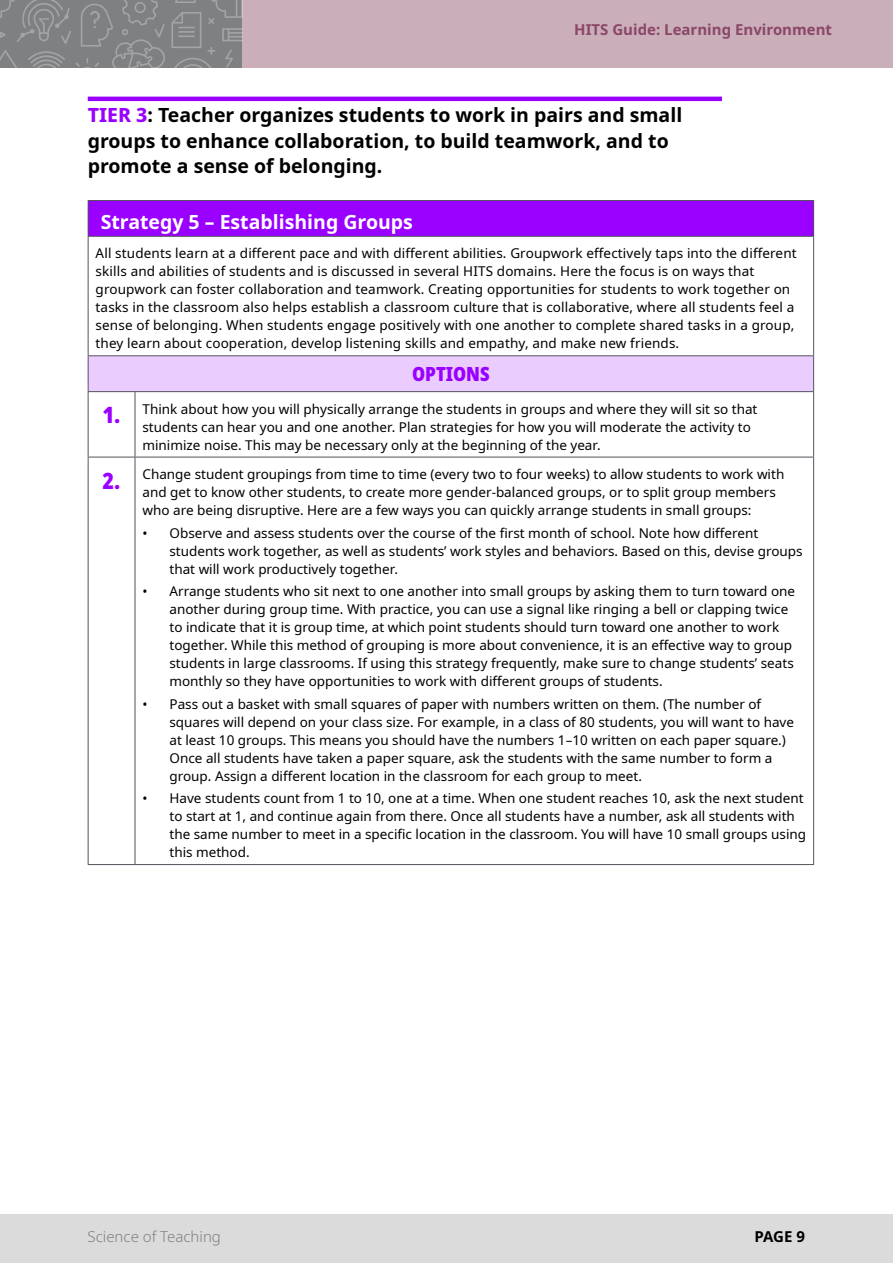
<style>
.page{position:relative;width:893px;height:1263px;background:#fff}
.page>*{position:absolute;margin:0;border:0;box-sizing:border-box;transform-origin:0 0}
.Table_Body{font:900 condensed 22.5px "Noto Sans";color:#90f}
.Teier{font:700 19.5px/25.5px "Noto Sans";color:#000}
.Table_Body-2{font:700 19.5px "Noto Sans";color:#fff}
.Table_Body-3{font:900 condensed 19.5px "Noto Sans";color:#90f}
.t1{font:700 15px "Noto Sans";color:#8b4768}
.t2{font:300 15px "Noto Sans";color:#7f8081}
.t3{font:700 15px "Noto Sans";color:#000}
.Table_Body-4{font:13.5px/18px "Noto Sans";color:#000}
.s1{font-weight:800;color:#90f}
</style>
<div class="page">
<div style="left:0;top:0;width:893px;height:67px;background:#caaeb9"></div>
<svg style="left:0;top:0;width:242px;height:67px"></svg>
<div style="left:0;top:1214px;width:893px;height:49px;background:#dcdbdc"></div>
<hr style="left:88px;top:97px;width:634px;height:4px;background:#90f">
<div style="left:88px;top:200px;width:726px;height:36px;background:#90f"></div>
<svg style="left:89px;top:392px;width:724px;height:472px"></svg>
<div style="left:88px;top:356px;width:726px;height:36px;background:#ebccff"></div>
<hr style="left:88px;top:200px;width:47px;height:1px;background:#52555b">
<hr style="left:88px;top:201px;width:1px;height:35px;background:#52555b">
<hr style="left:135px;top:200px;width:679px;height:1px;background:#52555b">
<hr style="left:813px;top:201px;width:1px;height:35px;background:#52555b">
<hr style="left:88px;top:236px;width:47px;height:1px;background:#52555b">
<hr style="left:88px;top:237px;width:1px;height:118px;background:#52555b">
<hr style="left:135px;top:236px;width:679px;height:1px;background:#52555b">
<hr style="left:813px;top:237px;width:1px;height:118px;background:#52555b">
<hr style="left:88px;top:355px;width:47px;height:1px;background:#52555b">
<hr style="left:88px;top:356px;width:1px;height:35px;background:#52555b">
<hr style="left:135px;top:355px;width:679px;height:1px;background:#52555b">
<hr style="left:813px;top:356px;width:1px;height:35px;background:#52555b">
<hr style="left:88px;top:391px;width:47px;height:1px;background:#52555b">
<hr style="left:88px;top:392px;width:1px;height:65px;background:#52555b">
<hr style="left:135px;top:391px;width:679px;height:1px;background:#52555b">
<hr style="left:135px;top:392px;width:1px;height:65px;background:#52555b">
<hr style="left:813px;top:392px;width:1px;height:65px;background:#52555b">
<hr style="left:88px;top:457px;width:47px;height:1px;background:#52555b">
<hr style="left:88px;top:457px;width:1px;height:407px;background:#52555b">
<hr style="left:135px;top:457px;width:679px;height:1px;background:#52555b">
<hr style="left:135px;top:457px;width:1px;height:407px;background:#52555b">
<hr style="left:813px;top:457px;width:1px;height:407px;background:#52555b">
<hr style="left:88px;top:864px;width:47px;height:1px;background:#52555b">
<hr style="left:135px;top:864px;width:679px;height:1px;background:#52555b">
<p class="t1" style="left:574px;top:19px;width:259px">HITS Guide: Learning Environment</p>
<p class="Teier" style="left:88px;top:103px;width:596px"><span class="s1">TIER 3</span>: Teacher organizes students to work in pairs and small groups to enhance collaboration, to build teamwork, and to promote a sense of belonging.</p>
<p class="Table_Body-2" style="left:101px;top:208px;width:314px">Strategy 5 – Establishing Groups</p>
<p class="Table_Body-4" style="left:96px;top:245px;width:703px">All students learn at a different pace and with different abilities. Groupwork effectively taps into the different skills and abilities of students and is discussed in several HITS domains. Here the focus is on ways that groupwork can foster collaboration and teamwork. Creating opportunities for students to work together on tasks in the classroom also helps establish a classroom culture that is collaborative, where all students feel a sense of belonging. When students engage positively with one another to complete shared tasks in a group, they learn about cooperation, develop listening skills and empathy, and make new friends.</p>
<p class="Table_Body-3" style="left:412px;top:359px;width:79px">OPTIONS</p>
<p class="Table_Body" style="left:103px;top:398px;width:20px">1.</p>
<p class="Table_Body-4" style="left:142px;top:400px;width:616px">Think about how you will physically arrange the students in groups and where they will sit so that students can hear you and one another. Plan strategies for how you will moderate the activity to minimize noise. This may be necessary only at the beginning of the year.</p>
<p class="Table_Body" style="left:103px;top:463px;width:20px">2.</p>
<p class="Table_Body-4" style="left:142px;top:465px;width:643px">Change student groupings from time to time (every two to four weeks) to allow students to work with and get to know other students, to create more gender-balanced groups, or to split group members who are being disruptive. Here are a few ways you can quickly arrange students in small groups:</p>
<p class="Table_Body-4" style="left:170px;top:524px;width:635px;text-indent:-27px">• Observe and assess students over the course of the first month of school. Note how different students work together, as well as students’ work styles and behaviors. Based on this, devise groups that will work productively together.</p>
<p class="Table_Body-4" style="left:170px;top:582px;width:627px;text-indent:-27px">• Arrange students who sit next to one another into small groups by asking them to turn toward one another during group time. With practice, you can use a signal like ringing a bell or clapping twice to indicate that it is group time, at which point students should turn toward one another to work together. While this method of grouping is more about convenience, it is an effective way to group students in large classrooms. If using this strategy frequently, make sure to change students’ seats monthly so they have opportunities to work with different groups of students.</p>
<p class="Table_Body-4" style="left:170px;top:695px;width:626px;text-indent:-27px">• Pass out a basket with small squares of paper with numbers written on them. (The number of squares will depend on your class size. For example, in a class of 80 students, you will want to have at least 10 groups. This means you should have the numbers 1–10 written on each paper square.)<br>Once all students have taken a paper square, ask the students with the same number to form a group. Assign a different location in the classroom for each group to meet.</p>
<p class="Table_Body-4" style="left:170px;top:789px;width:638px;text-indent:-27px">• Have students count from 1 to 10, one at a time. When one student reaches 10, ask the next student to start at 1, and continue again from there. Once all students have a number, ask all students with the same number to meet in a specific location in the classroom. You will have 10 small groups using this method.</p>
<p class="t2" style="left:88px;top:1226px;width:135px">Science of Teaching</p>
<p class="t3" style="left:754px;top:1226px;width:52px">PAGE 9</p>
</div>
